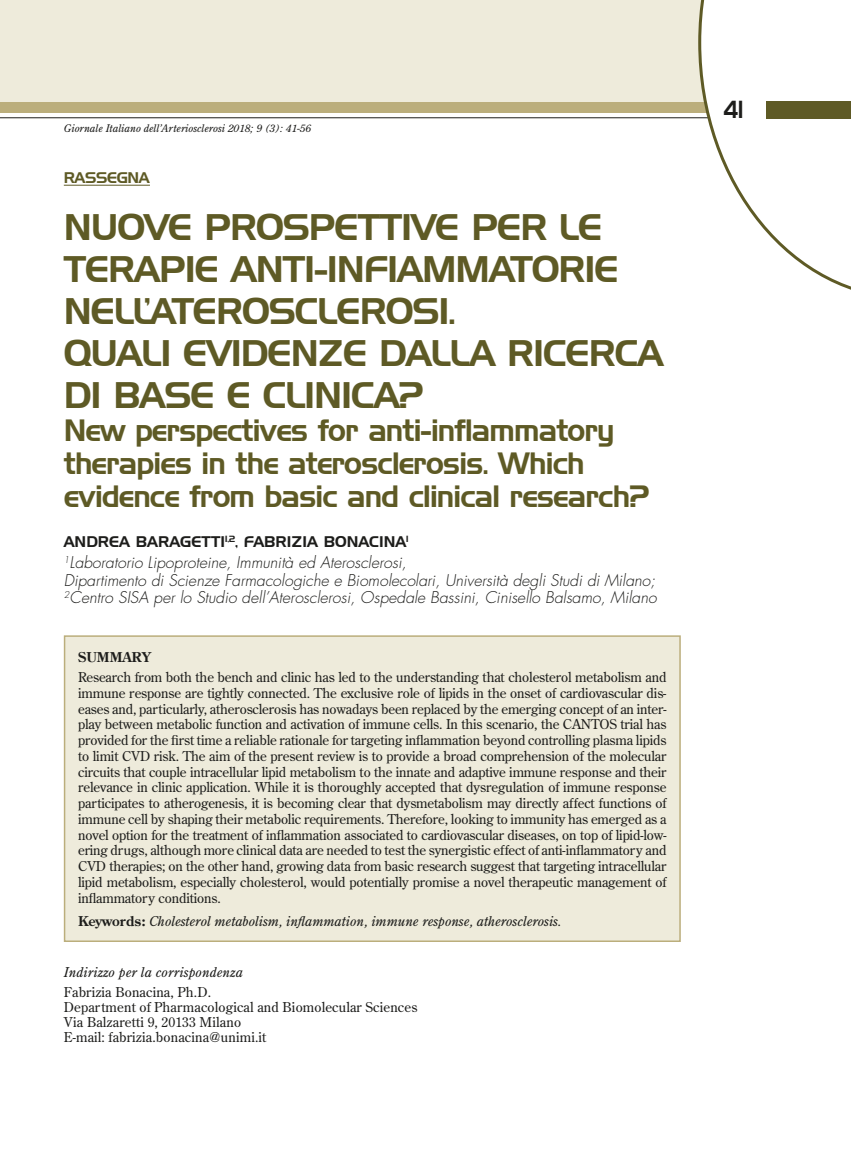
<style>
.page{position:relative;width:851px;height:1149px;background:#fff}
.page>*{position:absolute;margin:0;border:0;box-sizing:border-box;transform-origin:0 0}
.t1{font:36px/42px "Handel Gothic BT";letter-spacing:-.03em;color:#5e5a25}
.t2{font:30px/33px "Handel Gothic BT";letter-spacing:-.03em;color:#5e5a25}
.t3{font:24px "Handel Gothic BT";color:#1d1d1b;scale:.8 1}
.t4{font:italic 300 15.75px/17.2px "Futura Std";color:#1d1d1b}
.t5{font:15px "Handel Gothic BT";color:#1d1d1b}
.t6{font:15px "Handel Gothic BT";letter-spacing:-.03em;color:#5e5a25}
.t7{font:13.5px/15.8px "Century Old Style Std";letter-spacing:.01em;color:#1d1d1b;text-align:justify}
.t8{font:italic 13.5px "Century Old Style Std";color:#1d1d1b}
.t9{font:700 13.5px "Century Old Style Std";color:#1d1d1b}
.t10{font:italic 10.5px "Century Old Style Std";color:#1d1d1b}
.s1{font-weight:700;font-style:normal}
</style>
<div class="page">
<div style="left:0;top:0;width:850px;height:102px;background:#eeebdb"></div>
<hr style="left:0;top:117px;width:850px;height:1px;background:#1d1d1b">
<div style="left:0;top:102px;width:850px;height:11px;background:#bbae7c"></div>
<svg style="left:698px;top:0;width:152px;height:290px"></svg>
<div style="left:765px;top:101px;width:85px;height:17px;background:#5e5a25"></div>
<div style="left:65px;top:636px;width:615px;height:304px;background:#eeebdb"></div>
<div style="left:64px;top:635px;width:616px;height:306px;border:2px solid #bbae7c"></div>
<hr style="left:64px;top:185px;width:86px;height:1px;background:#5e5a25">
<p class="t10" style="left:64px;top:121px;width:249px">Giornale Italiano dell’Arteriosclerosi 2018; 9 (3): 41-56</p>
<p class="t6" style="left:64px;top:168px;width:87px">RASSEGNA</p>
<h1 class="t1" style="left:64px;top:205px;width:601px">NUOVE PROSPETTIVE PER LE<br>TERAPIE ANTI-INFIAMMATORIE<br>NELL’ATEROSCLEROSI.<br>QUALI EVIDENZE DALLA RICERCA<br>DI BASE E CLINICA?</h1>
<h2 class="t2" style="left:64px;top:413px;width:587px">New perspectives for anti-inflammatory therapies in the aterosclerosis. Which evidence from basic and clinical research?</h2>
<p class="t5" style="left:64px;top:532px;width:346px">ANDREA BARAGETTI<sup>1,2</sup>, FABRIZIA BONACINA<sup>1</sup></p>
<p class="t4" style="left:64px;top:554px;width:594px"><sup>1</sup>Laboratorio Lipoproteine, Immunità ed Aterosclerosi,<br>Dipartimento di Scienze Farmacologiche e Biomolecolari, Università degli Studi di Milano;<br><sup>2</sup>Centro SISA per lo Studio dell’Aterosclerosi, Ospedale Bassini, Cinisello Balsamo, Milano</p>
<p class="t9" style="left:78px;top:647px;width:75px">SUMMARY</p>
<p class="t7" style="left:78px;top:668px;width:590px">Research from both the bench and clinic has led to the understanding that cholesterol metabolism and immune response are tightly connected. The exclusive role of lipids in the onset of cardiovascular dis&shy;eases and, particularly, atherosclerosis has nowadays been replaced by the emerging concept of an inter&shy;play between metabolic function and activation of immune cells. In this scenario, the CANTOS trial has provided for the first time a reliable rationale for targeting inflammation beyond controlling plasma lipids to limit CVD risk. The aim of the present review is to provide a broad comprehension of the molecular circuits that couple intracellular lipid metabolism to the innate and adaptive immune response and their relevance in clinic application. While it is thoroughly accepted that dysregulation of immune response participates to atherogenesis, it is becoming clear that dysmetabolism may directly affect functions of immune cell by shaping their metabolic requirements. Therefore, looking to immunity has emerged as a novel option for the treatment of inflammation associated to cardiovascular diseases, on top of lipid-low&shy;ering drugs, although more clinical data are needed to test the synergistic effect of anti-inflammatory and CVD therapies; on the other hand, growing data from basic research suggest that targeting intracellular lipid metabolism, especially cholesterol, would potentially promise a novel therapeutic management of inflammatory conditions.</p>
<p class="t8" style="left:78px;top:912px;width:485px"><span class="s1">Keywords:</span> Cholesterol metabolism, inflammation, immune response, atherosclerosis.</p>
<p class="t8" style="left:64px;top:963px;width:181px">Indirizzo per la corrispondenza</p>
<p class="t7" style="left:64px;top:983px;width:355px;line-height:15px;text-align:left">Fabrizia Bonacina, Ph.D.<br>Department of Pharmacological and Biomolecular Sciences Via Balzaretti 9, 20133 Milano<br>E-mail: fabrizia.bonacina@unimi.it</p>
<h3 class="t3" style="left:723px;top:95px;width:26px">41</h3>
</div>
